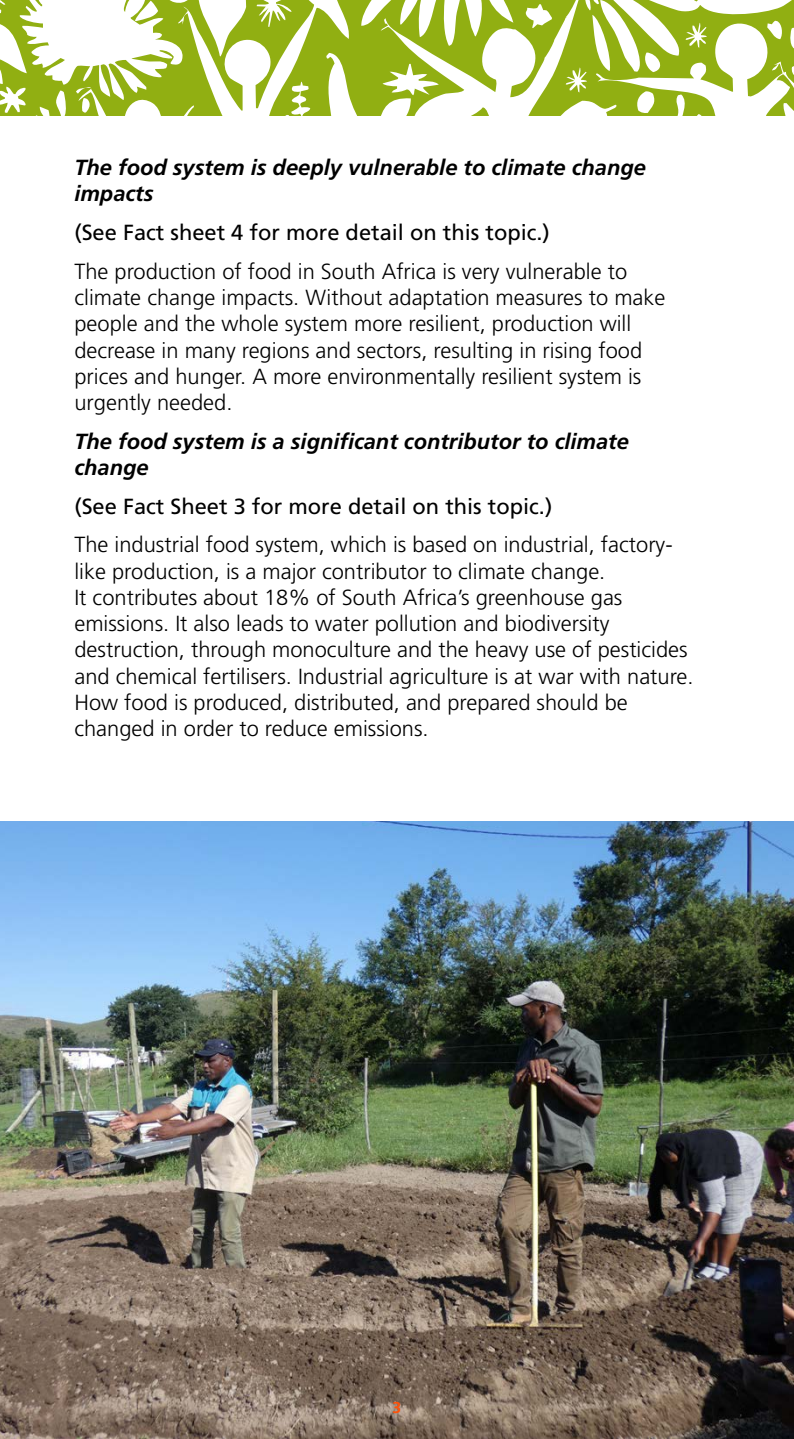
<style>
.page{position:relative;width:794px;height:1439px;background:#fff}
.page>*{position:absolute;margin:0;border:0;box-sizing:border-box;transform-origin:0 0}
.t1{font:300 21.88px/26.2px "Frutiger";color:#000}
.t2{font:italic 700 21.88px/26.2px "Frutiger";color:#000}
.t3{font:21.88px "Frutiger";color:#000}
.t4{font:700 15.75px "Frutiger";color:#fd5109}
</style>
<div class="page">
<svg style="left:0;top:0;width:794px;height:116px;fill:#94b118"></svg>
<img style="left:0;top:821px;width:794px;height:618px">
<p class="t2" style="left:74px;top:155px;width:573px">The food system is deeply vulnerable to climate change impacts</p>
<p class="t3" style="left:74px;top:220px;width:477px">(See Fact sheet 4 for more detail on this topic.)</p>
<p class="t1" style="left:74px;top:258px;width:592px">The production of food in South Africa is very vulnerable to climate change impacts. Without adaptation measures to make people and the whole system more resilient, production will decrease in many regions and sectors, resulting in rising food prices and hunger. A more environmentally resilient system is urgently needed.</p>
<p class="t2" style="left:74px;top:428px;width:556px">The food system is a significant contributor to climate change</p>
<p class="t3" style="left:74px;top:493px;width:479px">(See Fact Sheet 3 for more detail on this topic.)</p>
<p class="t1" style="left:74px;top:532px;width:620px">The industrial food system, which is based on industrial, factory&shy;like production, is a major contributor to climate change.<br>It contributes about 18% of South Africa’s greenhouse gas emissions. It also leads to water pollution and biodiversity destruction, through monoculture and the heavy use of pesticides and chemical fertilisers. Industrial agriculture is at war with nature.<br>How food is produced, distributed, and prepared should be changed in order to reduce emissions.</p>
<p class="t4" style="left:392px;top:1398px;width:10px">3</p>
</div>
